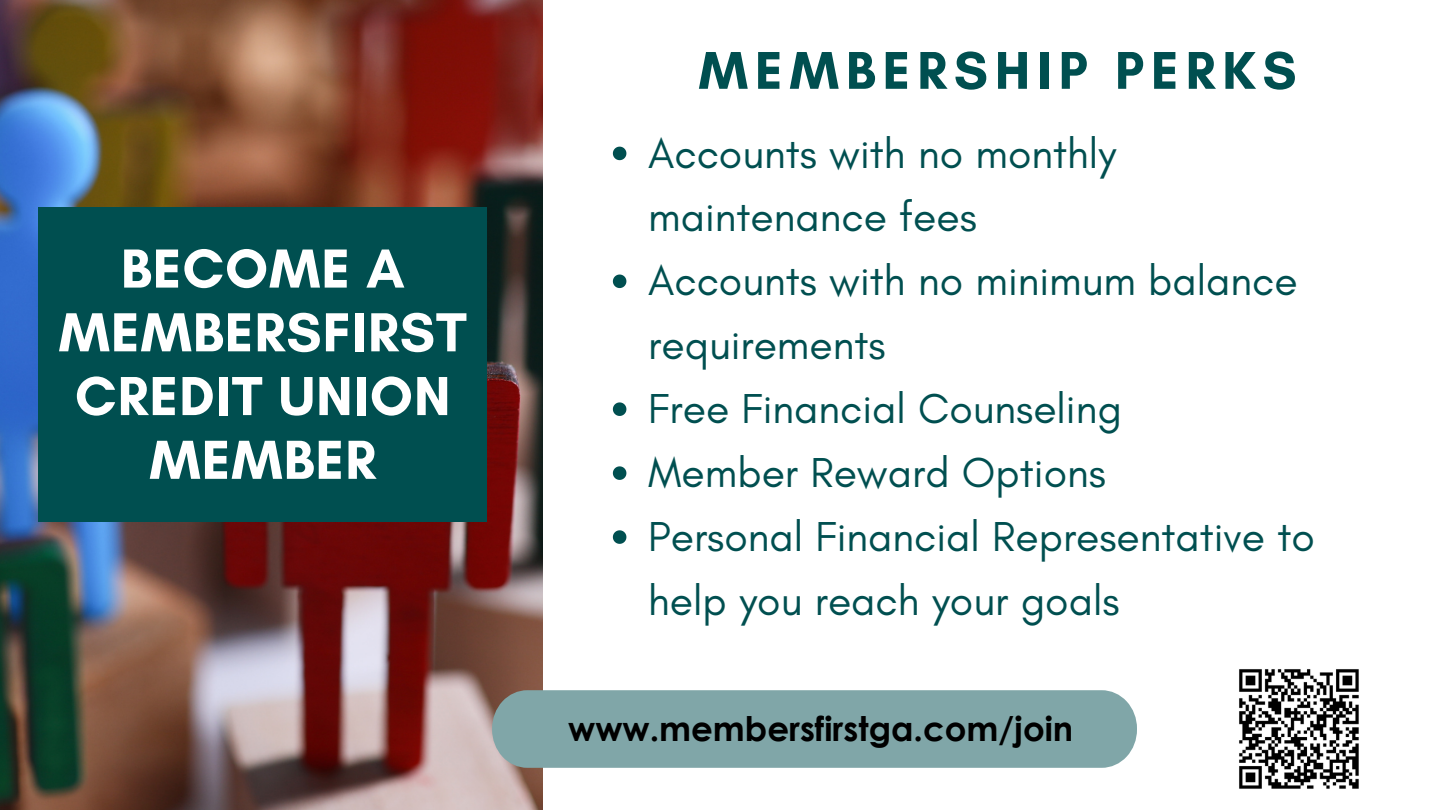
<style>
.page{position:relative;width:1440px;height:810px;background:#fff}
.page>*{position:absolute;margin:0;border:0;box-sizing:border-box;transform-origin:0 0}
.t1{font:700 56px/63.7px "Glacial Indifference";letter-spacing:.02em;color:#fff;text-align:center}
.t2{font:700 54.1px "Glacial Indifference";letter-spacing:.125em;color:#004f50}
.t3{font:42.6px/63.9px "Glacial Indifference";color:#004f50}
.t4{font:700 34px "Century Gothic";color:#000}
</style>
<div class="page">
<img style="left:0;top:0;width:542px;height:810px">
<div style="left:38px;top:207px;width:449px;height:315px;background:#004f50"></div>
<svg style="left:613px;top:147px;width:13px;height:13px"></svg>
<svg style="left:613px;top:275px;width:13px;height:13px"></svg>
<svg style="left:613px;top:402px;width:13px;height:14px"></svg>
<svg style="left:613px;top:466px;width:13px;height:14px"></svg>
<svg style="left:613px;top:530px;width:13px;height:14px"></svg>
<img style="left:1239px;top:669px;width:120px;height:120px">
<div style="left:492px;top:690px;width:645px;height:78px;background:#80a6a8"></div>
<h2 class="t1" style="left:59px;top:236px;width:410px">BECOME A<br>MEMBERSFIRST<br>CREDIT UNION<br>MEMBER</h2>
<h1 class="t2" style="left:699px;top:37px;width:599px">MEMBERSHIP PERKS</h1>
<p class="t3" style="left:648px;top:121px;width:668px">Accounts with no monthly maintenance fees<br>Accounts with no minimum balance requirements<br>Free Financial Counseling<br>Member Reward Options<br>Personal Financial Representative to help you reach your goals</p>
<p class="t4" style="left:568px;top:703px;width:507px">www.membersfirstga.com/join</p>
</div>
